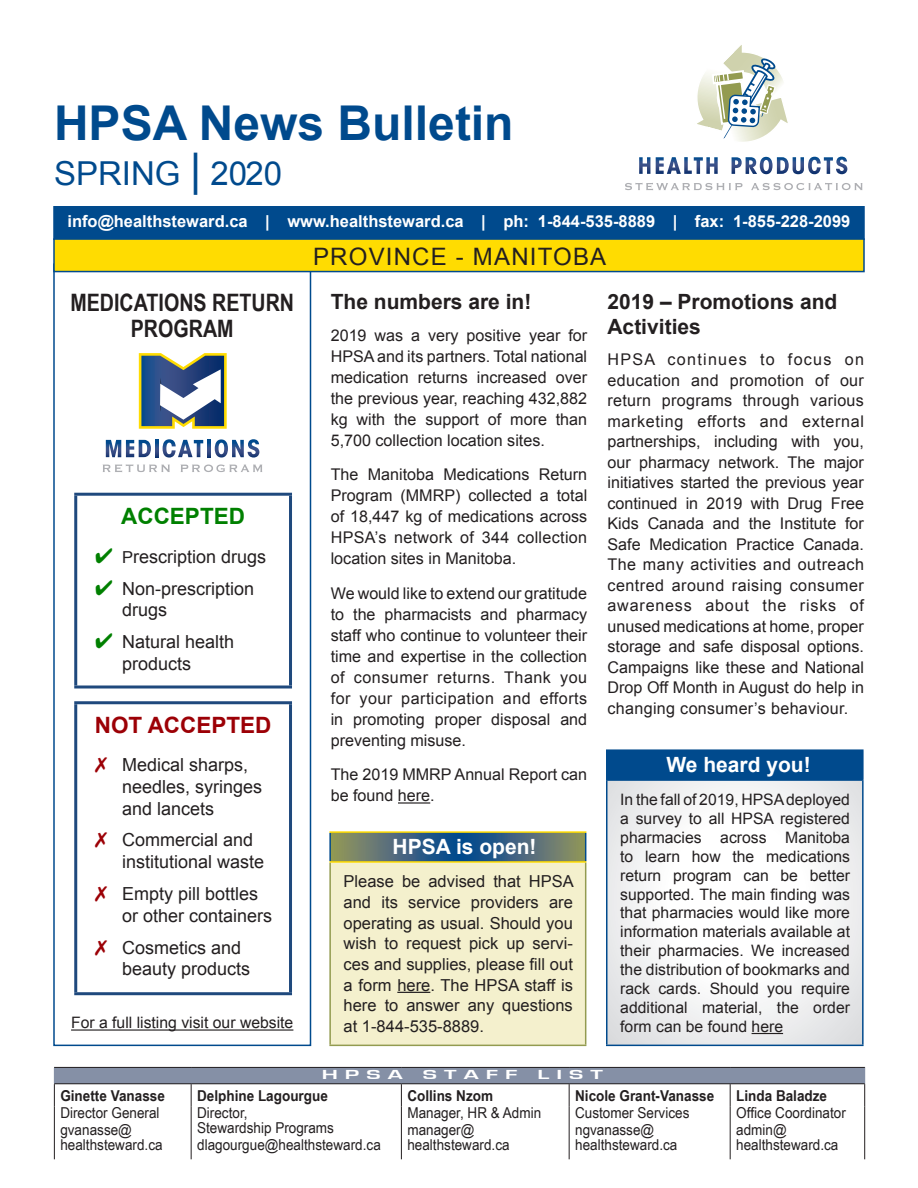
<style>
.page{position:relative;width:918px;height:1188px;background:#fff}
.page>*{position:absolute;margin:0;border:0;box-sizing:border-box;transform-origin:0 0}
.t1{font:700 48px "Arial";color:#004a8d}
.t2{font:33px "Arial";color:#004a8d}
.t3{font:700 24px/25.8px "Arial Narrow";color:#231f20;text-align:center}
.t4{font:24px "Arial";letter-spacing:.05em;color:#231f20}
.t5{font:700 22.5px "Arial";color:#9c0006}
.t6{font:700 22.5px "Arial";color:#008000}
.t7{font:700 21px/25.2px "Arial";color:#231f20}
.t8{font:700 21px "Arial";color:#fff}
.t9{font:18px/21.6px "Arial";color:#231f20}
.t10{font:16.5px/20.7px "Arial";color:#231f20;text-align:justify}
.t11{font:700 16.5px "Arial";color:#fff}
.t12{font:16.2px/21px "Arial";color:#231f20;text-align:justify}
.t13{font:15.75px/18.9px "Arial";color:#231f20;text-align:justify}
.t14{font:15px/15px "Arial Narrow";color:#231f20;scale:1.1 1}
.t15{font:700 15px "Arial Narrow";color:#231f20;scale:1.1 1}
.t16{font:700 13.5px "Eurostile";letter-spacing:.3em;color:#fff;scale:1.75 1}
.s1{font-size:45px}
.s2{color:#008000}
.s3{font-size:16.5px}
</style>
<div class="page">
<div style="left:53px;top:263px;width:258px;height:783px;background:#fff;border:2px solid #004a8d"></div>
<div style="left:53px;top:206px;width:812px;height:34px;background:#004a8d"></div>
<div style="left:53px;top:238px;width:812px;height:34px;background:#ffdc01;border:2px solid #004a8d"></div>
<hr style="left:71px;top:1029px;width:222px;height:2px;background:#231f20">
<svg style="left:139px;top:353px;width:88px;height:76px"></svg>
<svg style="left:103px;top:464px;width:67px;height:8px"></svg>
<svg style="left:180px;top:465px;width:82px;height:7px"></svg>
<svg style="left:106px;top:440px;width:45px;height:17px"></svg>
<svg style="left:155px;top:440px;width:4px;height:17px"></svg>
<svg style="left:163px;top:439px;width:40px;height:19px"></svg>
<svg style="left:207px;top:440px;width:4px;height:17px"></svg>
<svg style="left:215px;top:439px;width:44px;height:19px"></svg>
<hr style="left:74px;top:493px;width:218px;height:3px;background:#1f497d">
<hr style="left:74px;top:496px;width:3px;height:190px;background:#1f497d">
<hr style="left:289px;top:496px;width:3px;height:190px;background:#1f497d">
<hr style="left:74px;top:686px;width:218px;height:2px;background:#1f497d">
<hr style="left:74px;top:701px;width:218px;height:3px;background:#1f497d">
<hr style="left:74px;top:704px;width:3px;height:288px;background:#1f497d">
<hr style="left:289px;top:704px;width:3px;height:288px;background:#1f497d">
<hr style="left:74px;top:992px;width:218px;height:3px;background:#1f497d">
<hr style="left:398px;top:802px;width:32px;height:2px;background:#231f20">
<svg style="left:697px;top:45px;width:91px;height:97px"></svg>
<svg style="left:625px;top:183px;width:117px;height:7px"></svg>
<svg style="left:751px;top:183px;width:112px;height:7px"></svg>
<svg style="left:639px;top:157px;width:11px;height:17px"></svg>
<svg style="left:656px;top:157px;width:62px;height:17px"></svg>
<svg style="left:732px;top:157px;width:115px;height:17px"></svg>
<div style="left:54px;top:1067px;width:811px;height:17px;background:#8590a6"></div>
<svg style="left:191px;top:1084px;width:1px;height:23px"></svg>
<svg style="left:401px;top:1084px;width:1px;height:23px"></svg>
<svg style="left:569px;top:1084px;width:1px;height:23px"></svg>
<svg style="left:730px;top:1084px;width:1px;height:23px"></svg>
<hr style="left:54px;top:1107px;width:1px;height:52px;background:#231f20">
<hr style="left:191px;top:1107px;width:1px;height:52px;background:#231f20">
<hr style="left:401px;top:1107px;width:1px;height:52px;background:#231f20">
<hr style="left:569px;top:1107px;width:1px;height:52px;background:#231f20">
<hr style="left:730px;top:1107px;width:1px;height:52px;background:#231f20">
<hr style="left:864px;top:1107px;width:1px;height:52px;background:#231f20">
<hr style="left:54px;top:1067px;width:137px;height:1px;background:#231f20">
<hr style="left:191px;top:1067px;width:210px;height:1px;background:#231f20">
<hr style="left:401px;top:1067px;width:168px;height:1px;background:#231f20">
<hr style="left:569px;top:1067px;width:161px;height:1px;background:#231f20">
<hr style="left:730px;top:1067px;width:135px;height:1px;background:#231f20">
<hr style="left:54px;top:1083px;width:137px;height:1px;background:#231f20">
<hr style="left:191px;top:1083px;width:210px;height:1px;background:#231f20">
<hr style="left:401px;top:1083px;width:168px;height:1px;background:#231f20">
<hr style="left:569px;top:1083px;width:161px;height:1px;background:#231f20">
<hr style="left:730px;top:1083px;width:135px;height:1px;background:#231f20">
<svg style="left:54px;top:1083px;width:1px;height:24px"></svg>
<svg style="left:864px;top:1083px;width:1px;height:24px"></svg>
<svg style="left:331px;top:833px;width:254px;height:28px"></svg>
<div style="left:330px;top:862px;width:256px;height:183px;background:#f4f0cd"></div>
<hr style="left:329px;top:833px;width:2px;height:28px;background:#004a8d">
<svg style="left:585px;top:833px;width:1px;height:28px"></svg>
<hr style="left:329px;top:831px;width:257px;height:2px;background:#ffdc01">
<hr style="left:329px;top:861px;width:257px;height:2px;background:#ffdc01">
<hr style="left:329px;top:863px;width:2px;height:182px;background:#939b50">
<hr style="left:585px;top:863px;width:1px;height:182px;background:#939b50">
<hr style="left:329px;top:1045px;width:257px;height:1px;background:#939b50">
<hr style="left:397px;top:992px;width:33px;height:1px;background:#231f20">
<div style="left:607px;top:750px;width:256px;height:30px;background:#004a8d"></div>
<svg style="left:608px;top:781px;width:254px;height:264px"></svg>
<hr style="left:606px;top:749px;width:258px;height:2px;background:#004a8d">
<hr style="left:606px;top:751px;width:2px;height:28px;background:#004a8d">
<hr style="left:862px;top:751px;width:2px;height:28px;background:#004a8d">
<hr style="left:606px;top:779px;width:258px;height:2px;background:#004a8d">
<hr style="left:606px;top:781px;width:2px;height:264px;background:#004a8d">
<hr style="left:862px;top:781px;width:2px;height:264px;background:#004a8d">
<hr style="left:606px;top:1045px;width:258px;height:1px;background:#004a8d">
<hr style="left:752px;top:1033px;width:31px;height:1px;background:#231f20">
<p class="t1" style="left:54px;top:91px;width:461px">HPSA News Bulletin</p>
<p class="t2" style="left:54px;top:151px;width:230px">SPRING <span class="s1">|</span> 2020</p>
<p class="t11" style="left:68px;top:211px;width:784px">info@healthsteward.ca | www.healthsteward.ca | ph: 1-844-535-8889 | fax: 1-855-228-2099</p>
<p class="t4" style="left:313px;top:241px;width:295px">PROVINCE - MANITOBA</p>
<p class="t3" style="left:70px;top:289px;width:225px">MEDICATIONS RETURN<br>PROGRAM</p>
<p class="t6" style="left:121px;top:501px;width:125px">ACCEPTED</p>
<p class="t9" style="left:95px;top:546px;width:173px"><span class="s2">✔</span> <span class="s3">P</span>rescription drugs</p>
<p class="t9" style="left:122px;top:578px;width:134px;text-indent:-27px"><span class="s2">✔</span> Non-prescription drugs</p>
<p class="t9" style="left:122px;top:631px;width:114px;text-indent:-27px"><span class="s2">✔</span> Natural health products</p>
<p class="t5" style="left:95px;top:710px;width:178px">NOT ACCEPTED</p>
<p class="t9" style="left:122px;top:754px;width:142px">Medical sharps, needles, syringes and lancets</p>
<p class="t9" style="left:122px;top:830px;width:144px">Commercial and institutional waste</p>
<p class="t9" style="left:122px;top:883px;width:152px">Empty pill bottles or other containers</p>
<p class="t9" style="left:122px;top:937px;width:130px">Cosmetics and beauty products</p>
<p class="t13" style="left:71px;top:1014px;width:224px">For a full listing visit our website</p>
<p class="t7" style="left:331px;top:290px;width:202px">The numbers are in!</p>
<p class="t12" style="left:331px;top:325px;width:258px">2019 was a very positive year for HPSA and its partners. Total national medication returns increased over the previous year, reaching 432,882 kg with the support of more than 5,700 collection location sites.</p>
<p class="t12" style="left:331px;top:464px;width:258px">The Manitoba Medications Return Program (MMRP) collected a total of 18,447 kg of medications across HPSA’s network of 344 collection location sites in Manitoba.</p>
<p class="t12" style="left:331px;top:583px;width:258px">We would like to extend our gratitude to the pharmacists and pharmacy staff who continue to volunteer their time and expertise in the collection of consumer returns. Thank you for your participation and efforts in promoting proper disposal and preventing misuse.</p>
<p class="t12" style="left:331px;top:764px;width:258px">The 2019 MMRP Annual Report can be found here.</p>
<p class="t8" style="left:393px;top:833px;width:145px">HPSA is open!</p>
<p class="t10" style="left:344px;top:872px;width:232px">Please be advised that HPSA and its service providers are operating as usual. Should you wish to request pick up servi&shy;ces and supplies, please fill out a form here. The HPSA staff is here to answer any questions at 1-844-535-8889.</p>
<p class="t7" style="left:608px;top:290px;width:231px">2019 – Promotions and<br>Activities</p>
<p class="t12" style="left:608px;top:350px;width:258px;line-height:20.5px">HPSA continues to focus on education and promotion of our return programs through various marketing efforts and external partnerships, including with you, our pharmacy network. The major initiatives started the previous year continued in 2019 with Drug Free Kids Canada and the Institute for Safe Medication Practice Canada.<br>The many activities and outreach centred around raising consumer awareness about the risks of unused medications at home, proper storage and safe disposal options.<br>Campaigns like these and National Drop Off Month in August do help in changing consumer’s behaviour.</p>
<p class="t8" style="left:666px;top:751px;width:146px">We heard you!</p>
<p class="t13" style="left:620px;top:790px;width:231px">In the fall of 2019, HPSA deployed a survey to all HPSA registered pharmacies across Manitoba to learn how the medications return program can be better supported. The main finding was that pharmacies would like more information materials available at their pharmacies. We increased the distribution of bookmarks and rack cards. Should you require additional material, the order form can be found here</p>
<p class="t16" style="left:322px;top:1067px;width:48px">HPSA</p>
<p class="t16" style="left:423px;top:1067px;width:56px">STAFF</p>
<p class="t16" style="left:537px;top:1067px;width:39px">LIST</p>
<p class="t15" style="left:60px;top:1084px;width:97px">Ginette Vanasse</p>
<p class="t15" style="left:197px;top:1084px;width:120px">Delphine Lagourgue</p>
<p class="t15" style="left:407px;top:1084px;width:79px">Collins Nzom</p>
<p class="t15" style="left:575px;top:1084px;width:128px">Nicole Grant-Vanasse</p>
<p class="t15" style="left:736px;top:1084px;width:84px">Linda Baladze</p>
<p class="t14" style="left:60px;top:1104px;width:92px">Director General</p>
<p class="t14" style="left:60px;top:1122px;width:94px">gvanasse@ healthsteward.ca</p>
<p class="t14" style="left:736px;top:1104px;width:101px">Office Coordinator</p>
<p class="t14" style="left:736px;top:1122px;width:94px">admin@ healthsteward.ca</p>
<p class="t14" style="left:407px;top:1104px;width:123px">Manager, HR &amp; Admin</p>
<p class="t14" style="left:407px;top:1122px;width:94px">manager@ healthsteward.ca</p>
<p class="t14" style="left:575px;top:1104px;width:105px">Customer Services</p>
<p class="t14" style="left:575px;top:1122px;width:94px">ngvanasse@ healthsteward.ca</p>
<p class="t14" style="left:197px;top:1104px;width:126px">Director,<br>Stewardship Programs</p>
<p class="t14" style="left:197px;top:1137px;width:169px">dlagourgue@healthsteward.ca</p>
</div>
